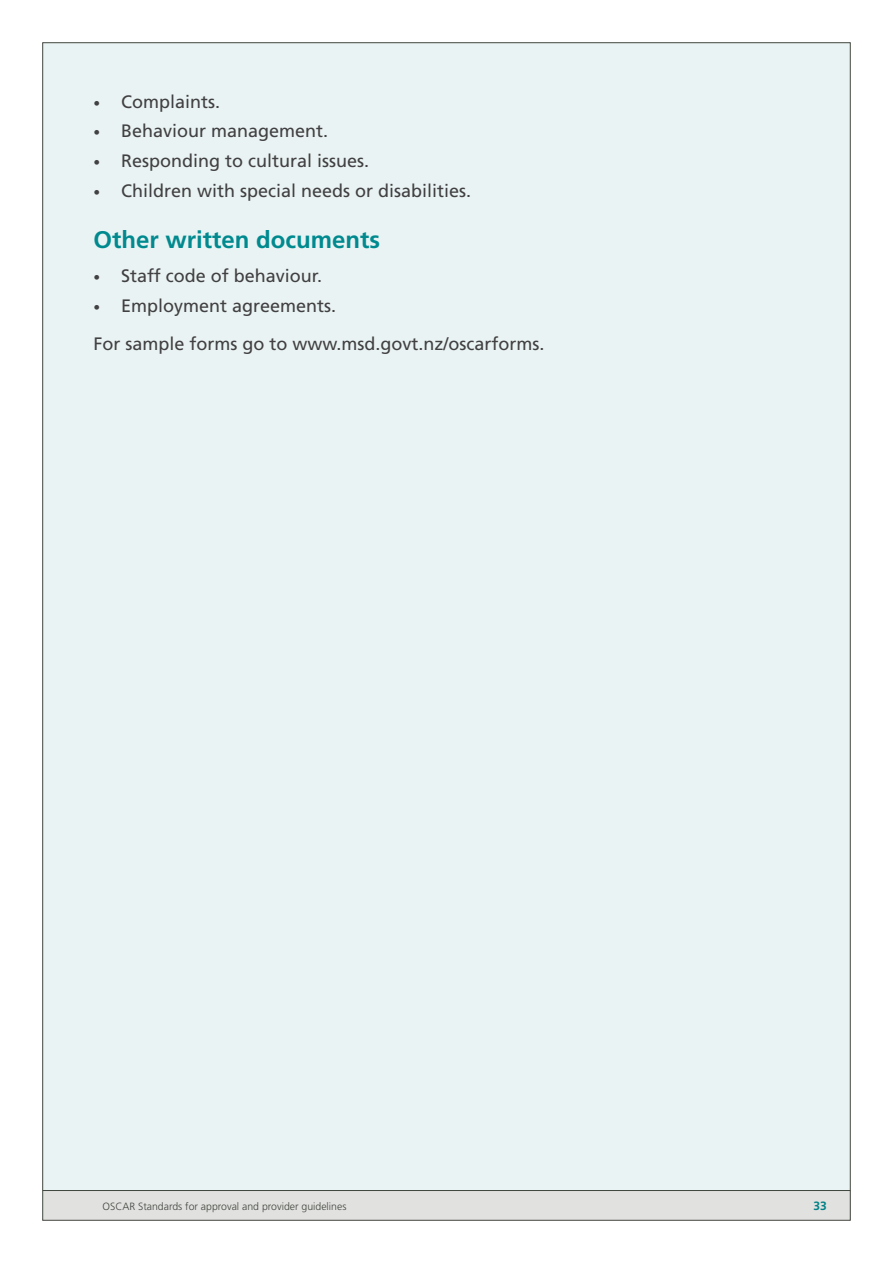
<style>
.page{position:relative;width:893px;height:1263px;background:#fff}
.page>*{position:absolute;margin:0;border:0;box-sizing:border-box;transform-origin:0 0}
.t1{font:700 24px "Frutiger";color:#008a8f}
.t2{font:18px/38.2px "Frutiger";color:#414042}
.t3{font:700 12px "Frutiger";color:#008286}
.t4{font:300 10.5px "Frutiger";color:#41463e}
.s1{font-size:13.5px}
</style>
<div class="page">
<div style="left:43px;top:43px;width:807px;height:1148px;background:#eaf3f3"></div>
<div style="left:43px;top:1191px;width:807px;height:29px;background:#e1e1df"></div>
<hr style="left:43px;top:1190px;width:807px;height:1px;background:#41463e">
<p class="t2" style="left:94px;top:82px;width:128px"><span class="s1">•</span> Complaints.</p>
<p class="t2" style="left:94px;top:112px;width:236px"><span class="s1">•</span> Behaviour management.</p>
<p class="t2" style="left:94px;top:142px;width:277px"><span class="s1">•</span> Responding to cultural issues.</p>
<p class="t2" style="left:94px;top:171px;width:379px"><span class="s1">•</span> Children with special needs or disabilities.</p>
<h1 class="t1" style="left:94px;top:226px;width:288px">Other written documents</h1>
<p class="t2" style="left:94px;top:257px;width:230px"><span class="s1">•</span> Staff code of behaviour.</p>
<p class="t2" style="left:94px;top:286px;width:453px"><span class="s1">•</span> Employment agreements.<br>For sample forms go to www.msd.govt.nz/oscarforms.</p>
<p class="t4" style="left:103px;top:1200px;width:245px">OSCAR Standards for approval and provider guidelines</p>
<p class="t3" style="left:813px;top:1199px;width:15px">33</p>
</div>
